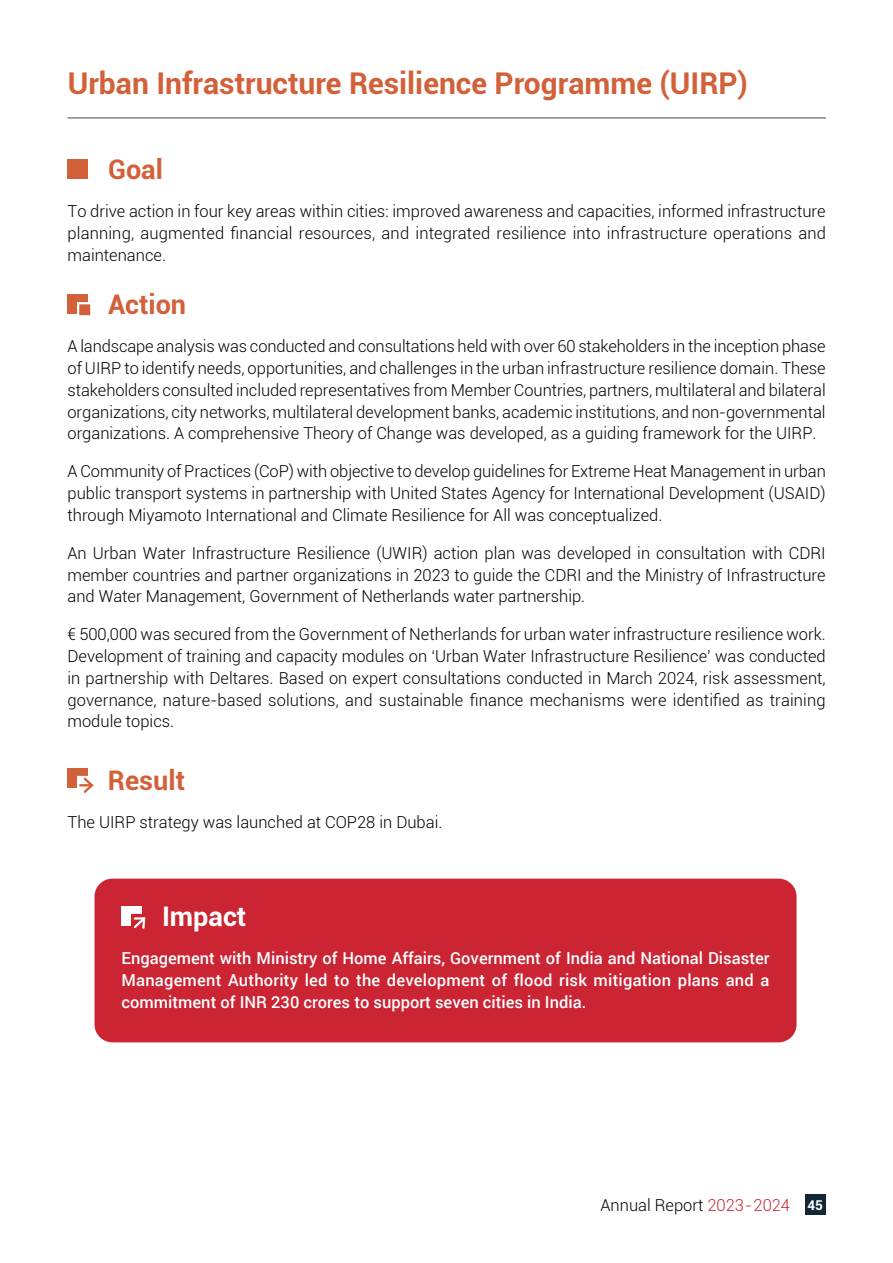
<style>
.page{position:relative;width:893px;height:1263px;background:#fff}
.page>*{position:absolute;margin:0;border:0;box-sizing:border-box;transform-origin:0 0}
.t1{font:700 30px "Roboto";color:#d26139}
.t2{font:700 27px "Roboto";color:#d26139}
.t3{font:700 27px "Roboto";color:#fff}
.t4{font:300 16.5px/21.8px "Roboto";color:#000;text-align:justify}
.t5{font:500 16.5px/21.8px "Roboto";color:#fff;text-align:justify}
.s1{color:#cb2433}
.s2{font-weight:700;font-size:13.5px;color:#fff}
</style>
<div class="page">
<div style="left:805px;top:1195px;width:20px;height:20px;background:#122633"></div>
<div style="left:68px;top:159px;width:20px;height:20px;background:#d26139"></div>
<div style="left:68px;top:294px;width:20px;height:20px;background:#d26139"></div>
<div style="left:77px;top:302px;width:15px;height:15px;background:#d26139;border:2px solid #fff"></div>
<div style="left:68px;top:768px;width:20px;height:19px;background:#d26139"></div>
<div style="left:77px;top:776px;width:15px;height:15px;background:#fff"></div>
<svg style="left:80px;top:775px;width:14px;height:18px"></svg>
<hr style="left:68px;top:117px;width:758px;height:2px;background:#808285">
<div style="left:94px;top:879px;width:702px;height:163px;background:#cb2433;border-radius:18px"></div>
<div style="left:122px;top:906px;width:20px;height:19px;background:#fff"></div>
<div style="left:131px;top:914px;width:15px;height:15px;background:#d2232a"></div>
<svg style="left:132px;top:915px;width:14px;height:14px"></svg>
<h1 class="t1" style="left:68px;top:63px;width:682px">Urban Infrastructure Resilience Programme (UIRP)</h1>
<h2 class="t2" style="left:108px;top:151px;width:56px">Goal</h2>
<p class="t4" style="left:68px;top:200px;width:760px">To drive action in four key areas within cities: improved awareness and capacities, informed infrastructure planning, augmented financial resources, and integrated resilience into infrastructure operations and maintenance.</p>
<h2 class="t2" style="left:108px;top:286px;width:80px">Action</h2>
<p class="t4" style="left:68px;top:335px;width:760px">A landscape analysis was conducted and consultations held with over 60 stakeholders in the inception phase of UIRP to identify needs, opportunities, and challenges in the urban infrastructure resilience domain. These stakeholders consulted included representatives from Member Countries, partners, multilateral and bilateral organizations, city networks, multilateral development banks, academic institutions, and non-governmental organizations. A comprehensive Theory of Change was developed, as a guiding framework for the UIRP.</p>
<p class="t4" style="left:68px;top:460px;width:760px">A Community of Practices (CoP) with objective to develop guidelines for Extreme Heat Management in urban public transport systems in partnership with United States Agency for International Development (USAID) through Miyamoto International and Climate Resilience for All was conceptualized.</p>
<p class="t4" style="left:68px;top:541px;width:760px">An Urban Water Infrastructure Resilience (UWIR) action plan was developed in consultation with CDRI member countries and partner organizations in 2023 to guide the CDRI and the Ministry of Infrastructure and Water Management, Government of Netherlands water partnership.</p>
<p class="t4" style="left:68px;top:623px;width:760px">€ 500,000 was secured from the Government of Netherlands for urban water infrastructure resilience work.<br>Development of training and capacity modules on ‘Urban Water Infrastructure Resilience’ was conducted in partnership with Deltares. Based on expert consultations conducted in March 2024, risk assessment, governance, nature-based solutions, and sustainable finance mechanisms were identified as training module topics.</p>
<h2 class="t2" style="left:108px;top:761px;width:79px">Result</h2>
<p class="t4" style="left:68px;top:810px;width:376px">The UIRP strategy was launched at COP28 in Dubai.</p>
<h2 class="t3" style="left:162px;top:897px;width:86px">Impact</h2>
<p class="t5" style="left:122px;top:947px;width:649px">Engagement with Ministry of Home Affairs, Government of India and National Disaster Management Authority led to the development of flood risk mitigation plans and a commitment of INR 230 crores to support seven cities in India.</p>
<p class="t4" style="left:600px;top:1194px;width:224px">Annual Report <span class="s1">2023-2024</span> <span class="s2">45</span></p>
</div>
